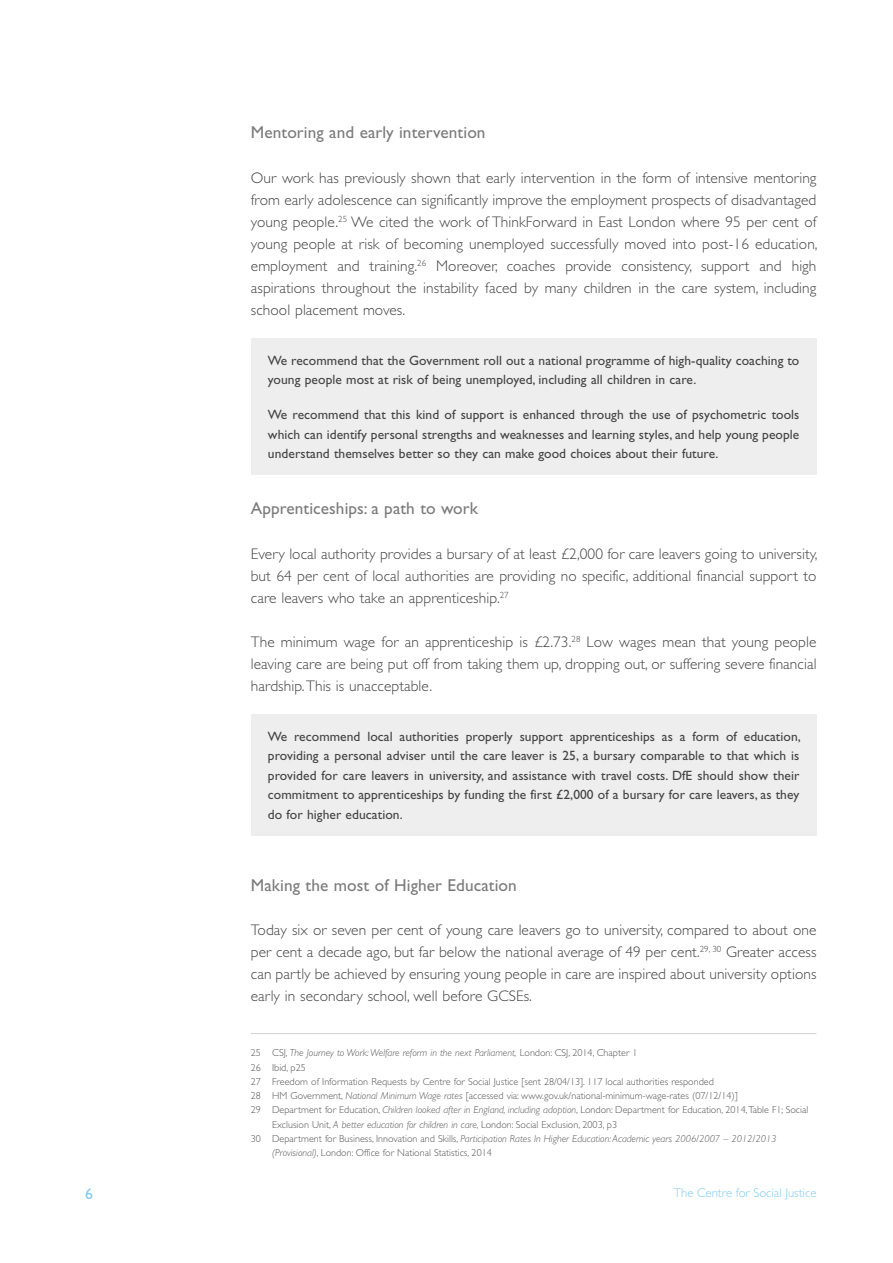
<style>
.page{position:relative;width:893px;height:1263px;background:#fff}
.page>*{position:absolute;margin:0;border:0;box-sizing:border-box;transform-origin:0 0}
.t1{font:17.25px "Gill Sans Std";letter-spacing:.005em;color:#7c7b7b}
.t2{font:15.75px "Gill Sans Std";color:#85cbf0}
.t3{font:300 15.3px/22px "Gill Sans Std";letter-spacing:.005em;color:#454444;text-align:justify}
.t4{font:13.5px/19.5px "Gill Sans Std";letter-spacing:.005em;color:#454444;text-align:justify}
.t5{font:300 12.75px "Gill Sans Std";color:#85cbf0}
.t6{font:300 10.2px "Gill Sans Std";color:#575756}
.t7{font:italic 300 10.2px "Gill Sans Std";color:#575756}
.s1{font-style:normal}
.s2{font-style:italic}
</style>
<div class="page">
<hr style="left:251px;top:1033px;width:565px;height:1px;background:#d0d0d0">
<div style="left:251px;top:338px;width:565px;height:137px;background:#eee"></div>
<div style="left:251px;top:714px;width:565px;height:122px;background:#eee"></div>
<p class="t1" style="left:251px;top:123px;width:236px">Mentoring and early intervention</p>
<p class="t3" style="left:251px;top:167px;width:568px">Our work has previously shown that early intervention in the form of intensive mentoring from early adolescence can significantly improve the employment prospects of disadvantaged young people.<sup>25</sup> We cited the work of ThinkForward in East London where 95 per cent of young people at risk of becoming unemployed successfully moved into post-16 education, employment and training.<sup>26</sup> Moreover, coaches provide consistency, support and high aspirations throughout the instability faced by many children in the care system, including school placement moves.</p>
<p class="t4" style="left:268px;top:350px;width:533px">We recommend that the Government roll out a national programme of high-quality coaching to young people most at risk of being unemployed, including all children in care.</p>
<p class="t4" style="left:268px;top:405px;width:533px">We recommend that this kind of support is enhanced through the use of psychometric tools which can identify personal strengths and weaknesses and learning styles, and help young people understand themselves better so they can make good choices about their future.</p>
<p class="t1" style="left:251px;top:499px;width:229px">Apprenticeships: a path to work</p>
<p class="t3" style="left:251px;top:543px;width:568px">Every local authority provides a bursary of at least £2,000 for care leavers going to university, but 64 per cent of local authorities are providing no specific, additional financial support to care leavers who take an apprenticeship.<sup>27</sup></p>
<p class="t3" style="left:251px;top:631px;width:567px">The minimum wage for an apprenticeship is £2.73.<sup>28</sup> Low wages mean that young people leaving care are being put off from taking them up, dropping out, or suffering severe financial hardship. This is unacceptable.</p>
<p class="t4" style="left:268px;top:726px;width:534px">We recommend local authorities properly support apprenticeships as a form of education, providing a personal adviser until the care leaver is 25, a bursary comparable to that which is provided for care leavers in university, and assistance with travel costs. DfE should show their commitment to apprenticeships by funding the first £2,000 of a bursary for care leavers, as they do for higher education.</p>
<p class="t1" style="left:251px;top:875px;width:267px">Making the most of Higher Education</p>
<p class="t3" style="left:251px;top:919px;width:567px">Today six or seven per cent of young care leavers go to university, compared to about one per cent a decade ago, but far below the national average of 49 per cent.<sup>29,</sup> <sup>30</sup> Greater access can partly be achieved by ensuring young people in care are inspired about university options early in secondary school, well before GCSEs.</p>
<p class="t7" style="left:251px;top:1047px;width:388px"><span class="s1">25 CSJ,</span> The Journey to Work: Welfare reform in the next Parliament, <span class="s1">London: CSJ, 2014, Chapter 1</span></p>
<p class="t6" style="left:251px;top:1061px;width:56px">26 Ibid, p25</p>
<p class="t6" style="left:251px;top:1076px;width:465px">27 Freedom of Information Requests by Centre for Social Justice [sent 28/04/13]. 117 local authorities responded</p>
<p class="t6" style="left:251px;top:1090px;width:488px">28 HM Government, <span class="s2">National Minimum Wage rates</span> [accessed via: www.gov.uk/national-minimum-wage-rates (07/12/14)]</p>
<p class="t6" style="left:251px;top:1104px;width:559px">29 Department for Education, <span class="s2">Children looked after in England, including adoption</span>, London: Department for Education, 2014, Table F1; Social</p>
<p class="t6" style="left:272px;top:1118px;width:346px">Exclusion Unit, <span class="s2">A better education for children in care</span>, London: Social Exclusion, 2003, p3</p>
<p class="t7" style="left:251px;top:1133px;width:527px"><span class="s1">30 Department for Business, Innovation and Skills,</span> Participation Rates In Higher Education: Academic years 2006/2007 – 2012/2013</p>
<p class="t6" style="left:272px;top:1147px;width:221px"><span class="s2">(Provisional)</span>, London: Office for National Statistics, 2014</p>
<p class="t2" style="left:85px;top:1185px;width:9px">6</p>
<p class="t5" style="left:674px;top:1186px;width:144px">The Centre for Social Justice</p>
</div>
